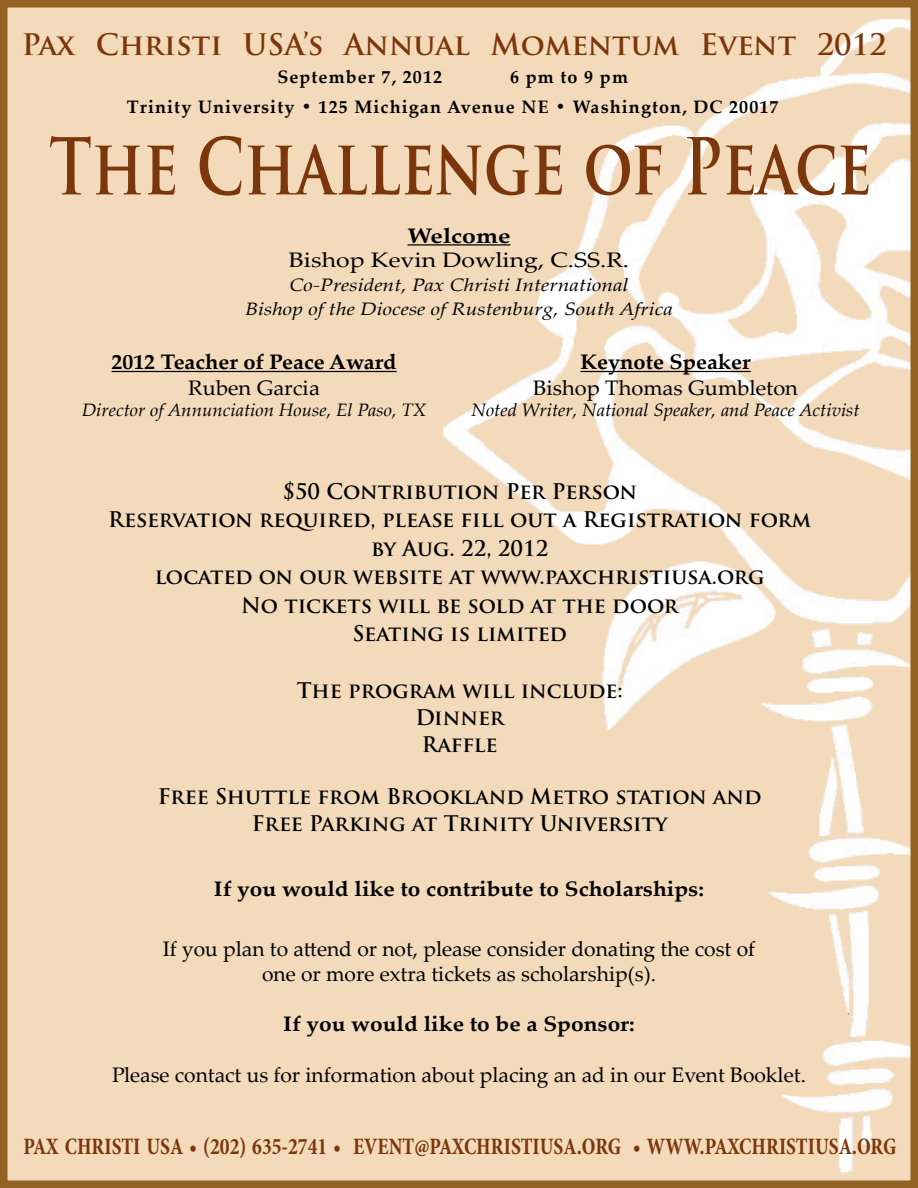
<style>
.page{position:relative;width:918px;height:1188px;background:#fff}
.page>*{position:absolute;margin:0;border:0;box-sizing:border-box;transform-origin:0 0}
.t1{font:700 76.2px "Trajan Pro";color:#7b360b;scale:.79 1}
.t2{font:700 28.95px "Trajan Pro";color:#7b360b}
.t3{font:700 condensed 23.7px "Minion Pro";color:#7b360b;scale:.88 1}
.t4{font:700 21px/28.5px "Trajan Pro";color:#000;text-align:center}
.t5{font:21px/25.2px "Palatino Linotype";color:#000;text-align:center}
.t6{font:700 21px "Palatino Linotype";color:#000;scale:1.08 1}
.t7{font:700 21px "Palatino Linotype";color:#000;scale:1.04 1}
.t8{font:21px "Palatino Linotype";color:#000;scale:1.04 1}
.t9{font:21px "Palatino Linotype";color:#000;scale:1.18 1}
.t10{font:700 21px "Palatino Linotype";color:#000;scale:1.18 1}
.t11{font:italic 18px "Palatino Linotype";color:#000;scale:1.04 1}
.t12{font:700 18px/30px "Palatino Linotype";letter-spacing:.06em;color:#000}
.t13{font:italic 18px/24px "Palatino Linotype";color:#000;text-align:center;scale:1.18 1}
</style>
<div class="page">
<div style="left:3px;top:0;width:911px;height:1188px;background:#f2dabb"></div>
<img style="left:443px;top:19px;width:466px;height:1154px">
<hr style="left:112px;top:371px;width:285px;height:1px;background:#000">
<hr style="left:580px;top:371px;width:171px;height:1px;background:#000">
<hr style="left:408px;top:244px;width:102px;height:2px;background:#000">
<div style="left:0;top:0;width:918px;height:1188px;border:8px solid #946124"></div>
<h2 class="t2" style="left:22px;top:26px;width:866px">Pax Christi USA’s Annual Momentum Event 2012</h2>
<p class="t12" style="left:277px;top:62px;width:166px">September 7, 2012</p>
<p class="t12" style="left:127px;top:62px;width:653px;text-indent:383px">6 pm to 9 pm<br>Trinity University • 125 Michigan Avenue NE • Washington, DC 20017</p>
<h1 class="t1" style="left:49px;top:119px;width:1043px">The Challenge of Peace</h1>
<p class="t10" style="left:408px;top:221px;width:89px">Welcome</p>
<p class="t9" style="left:289px;top:245px;width:290px">Bishop Kevin Dowling, C.SS.R.</p>
<p class="t13" style="left:245px;top:272px;width:364px">Co-President, Pax Christi International<br>Bishop of the Diocese of Rustenburg, South Africa</p>
<p class="t7" style="left:112px;top:347px;width:276px">2012 Teacher of Peace Award</p>
<p class="t8" style="left:188px;top:373px;width:128px">Ruben Garcia</p>
<p class="t11" style="left:82px;top:397px;width:333px">Director of Annunciation House, El Paso, TX</p>
<p class="t7" style="left:580px;top:347px;width:165px">Keynote Speaker</p>
<p class="t8" style="left:533px;top:373px;width:256px">Bishop Thomas Gumbleton</p>
<p class="t11" style="left:471px;top:397px;width:375px">Noted Writer, National Speaker, and Peace Activist</p>
<p class="t4" style="left:108px;top:477px;width:705px">$50 Contribution Per Person<br>Reservation required, please fill out a Registration form by Aug. 22, 2012<br>located on our website at www.paxchristiusa.org<br>No tickets will be sold at the door<br>Seating is limited</p>
<p class="t4" style="left:297px;top:677px;width:328px;line-height:27px">The program will include:<br>Dinner<br>Raffle</p>
<p class="t4" style="left:158px;top:783px;width:605px;line-height:27px">Free Shuttle from Brookland Metro station and<br>Free Parking at Trinity University</p>
<p class="t6" style="left:214px;top:874px;width:455px">If you would like to contribute to Scholarships:</p>
<p class="t5" style="left:163px;top:935px;width:594px">If you plan to attend or not, please consider donating the cost of one or more extra tickets as scholarship(s).</p>
<p class="t6" style="left:283px;top:1009px;width:327px">If you would like to be a Sponsor:</p>
<p class="t5" style="left:112px;top:1061px;width:695px">Please contact us for information about placing an ad in our Event Booklet.</p>
<p class="t3" style="left:23px;top:1130px;width:994px">PAX CHRISTI USA • (202) 635-2741 • EVENT@PAXCHRISTIUSA.ORG • WWW.PAXCHRISTIUSA.ORG</p>
</div>
